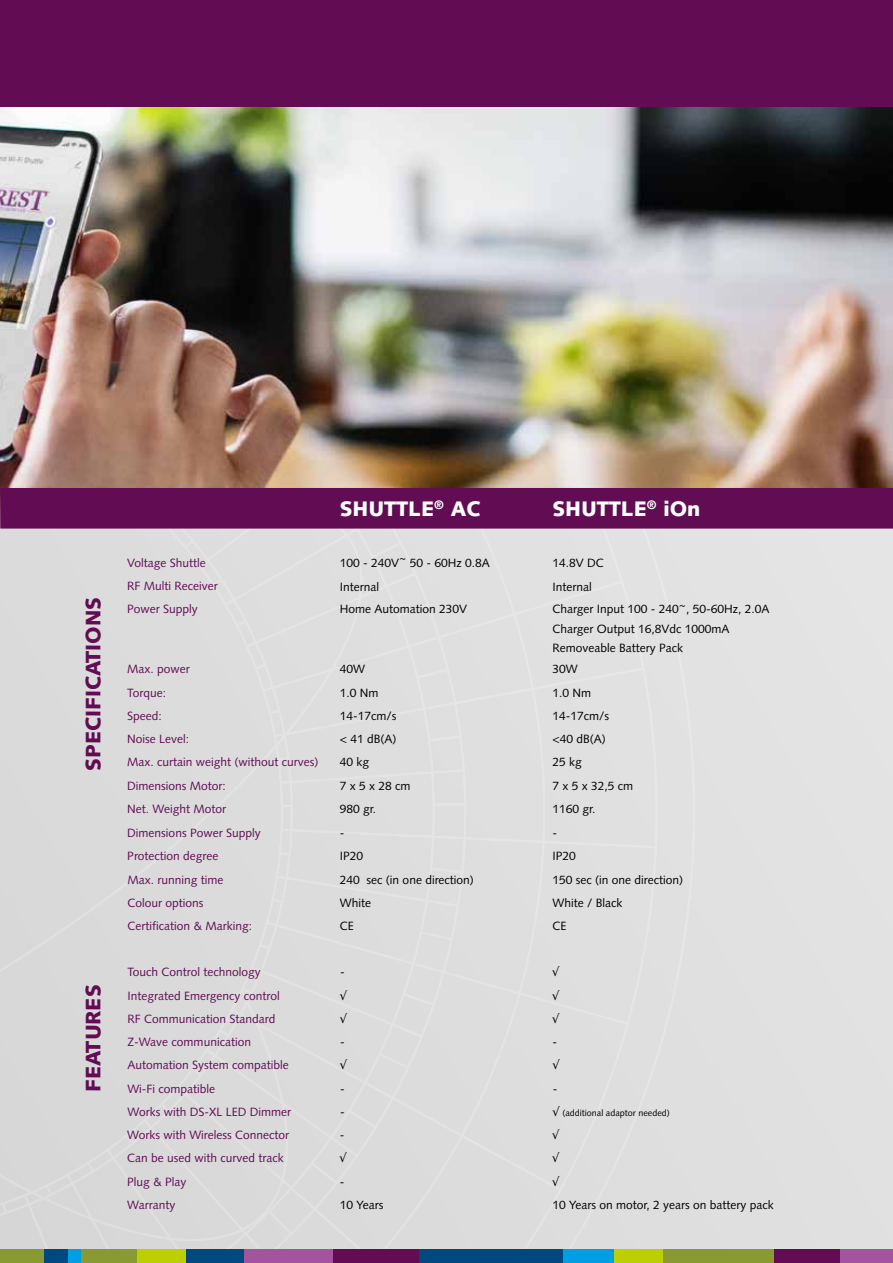
<style>
.page{position:relative;width:893px;height:1263px;background:#dfdfdf}
.page>*{position:absolute;margin:0;border:0;box-sizing:border-box;transform-origin:0 0}
.t1{font:900 21px "Syntax";color:#610c53}
.t2{font:900 21px "Syntax";color:#fff}
.t3{font:12px "Syntax";color:#610c53}
.t4{font:12px/19.5px "Syntax";color:#000}
.t5{font:9px "Syntax";color:#000}
</style>
<div class="page">
<svg style="left:0;top:1040px;width:658px;height:210px"></svg>
<div style="left:0;top:0;width:893px;height:108px;background:#610c53"></div>
<div style="left:243px;top:1250px;width:90px;height:13px;background:#a2559d"></div>
<div style="left:836px;top:1250px;width:57px;height:13px;background:#a2559d"></div>
<div style="left:0;top:1250px;width:44px;height:13px;background:#899a32"></div>
<div style="left:68px;top:1250px;width:13px;height:13px;background:#009fe3"></div>
<div style="left:562px;top:1250px;width:52px;height:13px;background:#009fe3"></div>
<div style="left:186px;top:1250px;width:58px;height:13px;background:#00497f"></div>
<div style="left:418px;top:1250px;width:144px;height:13px;background:#00497f"></div>
<div style="left:44px;top:1250px;width:24px;height:13px;background:#00497f"></div>
<div style="left:333px;top:1250px;width:85px;height:13px;background:#610c53"></div>
<div style="left:774px;top:1250px;width:66px;height:13px;background:#610c53"></div>
<div style="left:81px;top:1250px;width:57px;height:13px;background:#899a32"></div>
<div style="left:662px;top:1250px;width:112px;height:13px;background:#899a32"></div>
<div style="left:138px;top:1250px;width:48px;height:13px;background:#bccf00"></div>
<div style="left:614px;top:1250px;width:49px;height:13px;background:#bccf00"></div>
<img style="left:0;top:107px;width:893px;height:381px">
<div style="left:0;top:488px;width:893px;height:41px;background:#610c53"></div>
<svg style="left:340px;top:1059px;width:7px;height:11px"></svg>
<svg style="left:552px;top:1059px;width:8px;height:11px"></svg>
<svg style="left:552px;top:1129px;width:8px;height:10px"></svg>
<svg style="left:340px;top:1152px;width:7px;height:10px"></svg>
<svg style="left:552px;top:1152px;width:8px;height:10px"></svg>
<svg style="left:552px;top:1176px;width:8px;height:10px"></svg>
<h1 class="t1" style="left:81px;top:770px;width:175px;rotate:-90deg">SPECIFICATIONS</h1>
<h1 class="t1" style="left:81px;top:1092px;width:109px;rotate:-90deg">FEATURES</h1>
<h1 class="t2" style="left:340px;top:496px;width:142px">SHUTTLE<sup>®</sup> AC</h1>
<h1 class="t2" style="left:552px;top:496px;width:150px">SHUTTLE<sup>®</sup> iOn</h1>
<p class="t3" style="left:127px;top:555px;width:80px">Voltage Shuttle</p>
<p class="t4" style="left:340px;top:553px;width:151px">100 - 240V~ 50 - 60Hz 0.8A</p>
<p class="t4" style="left:552px;top:553px;width:53px">14.8V DC</p>
<p class="t3" style="left:127px;top:579px;width:92px">RF Multi Receiver</p>
<p class="t4" style="left:340px;top:577px;width:41px">Internal</p>
<p class="t4" style="left:552px;top:577px;width:41px">Internal</p>
<p class="t3" style="left:127px;top:602px;width:72px">Power Supply</p>
<p class="t4" style="left:340px;top:599px;width:129px">Home Automation 230V</p>
<p class="t4" style="left:552px;top:599px;width:219px">Charger Input 100 - 240~, 50-60Hz, 2.0A<br>Charger Output 16,8Vdc 1000mA<br>Removeable Battery Pack</p>
<p class="t3" style="left:127px;top:662px;width:64px">Max. power</p>
<p class="t4" style="left:340px;top:659px;width:27px">40W</p>
<p class="t4" style="left:552px;top:659px;width:27px">30W</p>
<p class="t3" style="left:127px;top:685px;width:40px">Torque:</p>
<p class="t4" style="left:340px;top:683px;width:40px">1.0 Nm</p>
<p class="t4" style="left:552px;top:683px;width:40px">1.0 Nm</p>
<p class="t3" style="left:127px;top:708px;width:36px">Speed:</p>
<p class="t4" style="left:340px;top:706px;width:58px">14-17cm/s</p>
<p class="t4" style="left:552px;top:706px;width:58px">14-17cm/s</p>
<p class="t3" style="left:127px;top:732px;width:64px">Noise Level:</p>
<p class="t4" style="left:340px;top:729px;width:58px">&lt; 41 dB(A)</p>
<p class="t4" style="left:552px;top:729px;width:55px">&lt;40 dB(A)</p>
<p class="t3" style="left:127px;top:755px;width:193px">Max. curtain weight (without curves)</p>
<p class="t4" style="left:340px;top:752px;width:31px">40 kg</p>
<p class="t4" style="left:552px;top:752px;width:31px">25 kg</p>
<p class="t3" style="left:127px;top:778px;width:100px">Dimensions Motor:</p>
<p class="t4" style="left:340px;top:776px;width:72px">7 x 5 x 28 cm</p>
<p class="t4" style="left:552px;top:776px;width:82px">7 x 5 x 32,5 cm</p>
<p class="t3" style="left:127px;top:801px;width:100px">Net. Weight Motor</p>
<p class="t4" style="left:340px;top:799px;width:38px">980 gr.</p>
<p class="t4" style="left:553px;top:799px;width:45px">1160 gr.</p>
<p class="t3" style="left:127px;top:826px;width:135px">Dimensions Power Supply</p>
<p class="t4" style="left:340px;top:823px;width:6px">-</p>
<p class="t4" style="left:553px;top:823px;width:6px">-</p>
<p class="t3" style="left:127px;top:849px;width:93px">Protection degree</p>
<p class="t4" style="left:340px;top:846px;width:25px">IP20</p>
<p class="t4" style="left:553px;top:846px;width:25px">IP20</p>
<p class="t3" style="left:127px;top:872px;width:98px">Max. running time</p>
<p class="t4" style="left:340px;top:870px;width:135px">240 sec (in one direction)</p>
<p class="t4" style="left:553px;top:870px;width:132px">150 sec (in one direction)</p>
<p class="t3" style="left:127px;top:895px;width:78px">Colour options</p>
<p class="t4" style="left:340px;top:893px;width:33px">White</p>
<p class="t4" style="left:553px;top:893px;width:71px">White / Black</p>
<p class="t3" style="left:127px;top:919px;width:126px">Certification &amp; Marking:</p>
<p class="t4" style="left:340px;top:916px;width:16px">CE</p>
<p class="t4" style="left:553px;top:916px;width:16px">CE</p>
<p class="t3" style="left:127px;top:965px;width:135px">Touch Control technology</p>
<p class="t4" style="left:340px;top:963px;width:6px">-</p>
<p class="t3" style="left:127px;top:988px;width:154px">Integrated Emergency control</p>
<p class="t3" style="left:127px;top:1012px;width:149px">RF Communication Standard</p>
<p class="t3" style="left:127px;top:1035px;width:125px">Z-Wave communication</p>
<p class="t4" style="left:340px;top:1032px;width:6px">-</p>
<p class="t4" style="left:553px;top:1032px;width:6px">-</p>
<p class="t3" style="left:127px;top:1058px;width:163px">Automation System compatible</p>
<p class="t3" style="left:127px;top:1081px;width:89px">Wi-Fi compatible</p>
<p class="t4" style="left:340px;top:1079px;width:6px">-</p>
<p class="t4" style="left:553px;top:1079px;width:6px">-</p>
<p class="t3" style="left:127px;top:1105px;width:165px">Works with DS-XL LED Dimmer</p>
<p class="t4" style="left:340px;top:1102px;width:6px">-</p>
<p class="t5" style="left:553px;top:1107px;width:119px">√ (additional adaptor needed)</p>
<p class="t3" style="left:127px;top:1128px;width:163px">Works with Wireless Connector</p>
<p class="t4" style="left:340px;top:1125px;width:6px">-</p>
<p class="t3" style="left:127px;top:1151px;width:158px">Can be used with curved track</p>
<p class="t3" style="left:127px;top:1174px;width:61px">Plug &amp; Play</p>
<p class="t4" style="left:340px;top:1172px;width:6px">-</p>
<p class="t3" style="left:127px;top:1197px;width:50px">Warranty</p>
<p class="t4" style="left:340px;top:1195px;width:45px">10 Years</p>
<p class="t4" style="left:552px;top:1195px;width:223px">10 Years on motor, 2 years on battery pack</p>
</div>
